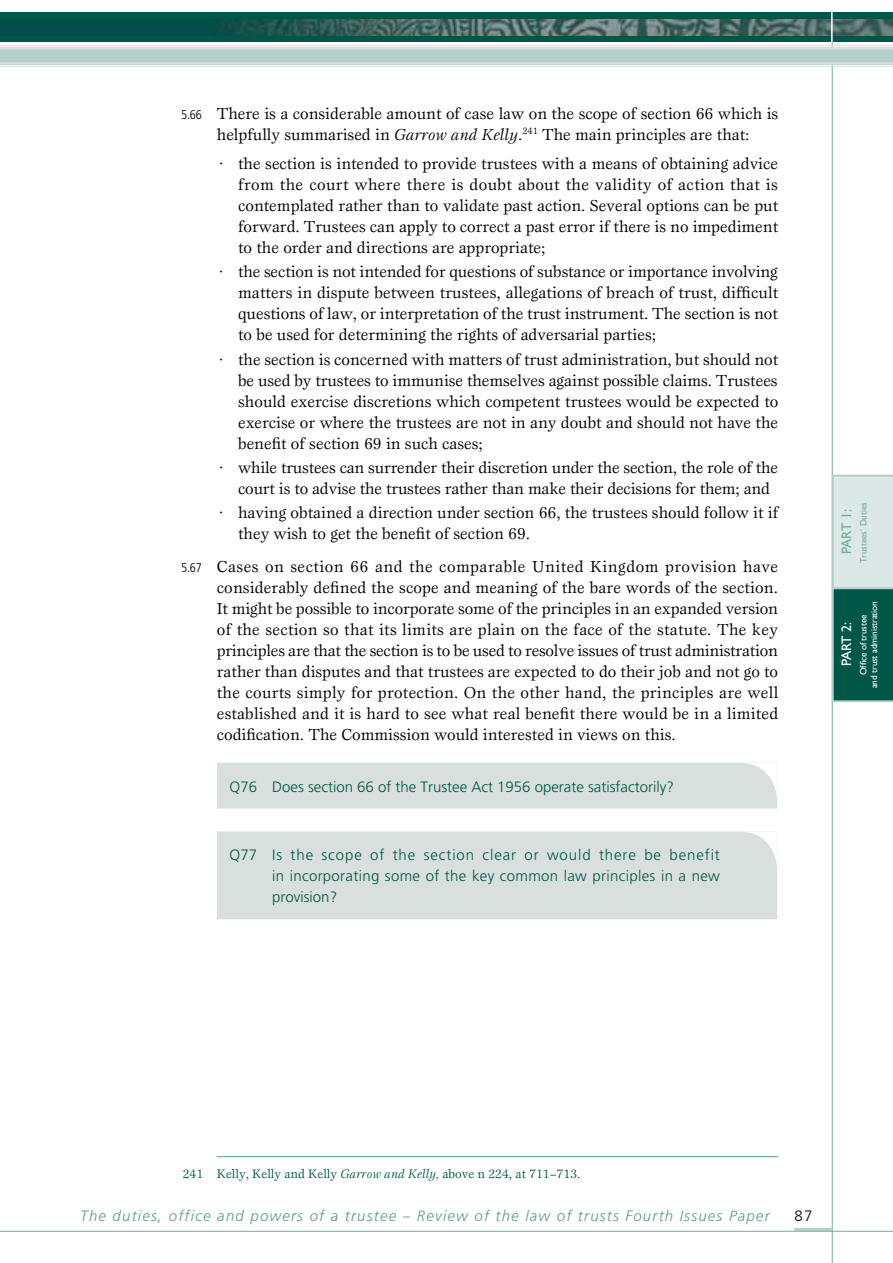
<style>
.page{position:relative;width:893px;height:1263px;background:#fff}
.page>*{position:absolute;margin:0;border:0;box-sizing:border-box;transform-origin:0 0}
.t1{font:16.5px/21px "Esprit Maori";color:#000;text-align:justify}
.t2{font:300 15px/21px "Frutiger Maori";color:#005747;text-align:justify}
.t3{font:italic 300 15px "Frutiger Maori";letter-spacing:.08em;color:#5c9a90}
.t4{font:300 15px "Frutiger";color:#000}
.t5{font:13.8px "Gill Sans";color:#78aaa3}
.t6{font:13.8px "Gill Sans";color:#fff}
.t7{font:12.75px "Esprit Maori";color:#005747}
.t8{font:9.15px/10.6px "Gill Sans";letter-spacing:-.01em;color:#fff;text-align:center}
.t9{font:9.15px "Gill Sans";color:#78aaa3}
.s1{font-family:"Frutiger";font-weight:300;font-stretch:condensed;font-size:12.75px}
.s2{font-style:italic}
.s3{color:#005847}
</style>
<div class="page">
<hr style="left:832px;top:42px;width:1px;height:1221px;background:#78aaa3">
<div style="left:0;top:12px;width:893px;height:30px;background:#005747"></div>
<svg style="left:0;top:45px;width:893px;height:22px;background:#c4dad5"></svg>
<img style="left:213px;top:19px;width:680px;height:16px">
<hr style="left:831px;top:9px;width:2px;height:33px;background:#fff">
<div style="left:217px;top:763px;width:560px;height:45px;background:#d9dfdd"></div>
<div style="left:217px;top:831px;width:560px;height:88px;background:#d9dfdd"></div>
<svg style="left:739px;top:831px;width:38px;height:39px"></svg>
<hr style="left:217px;top:1156px;width:561px;height:1px;background:#5c9a90">
<hr style="left:794px;top:1228px;width:38px;height:3px;background:#b4d0ca">
<hr style="left:0;top:1231px;width:893px;height:1px;background:#78aaa3">
<svg style="left:831px;top:474px;width:62px;height:229px;background:#73a39a"></svg>
<p class="t1" style="left:181px;top:102px;width:598px;text-align:center"><span class="s1">5.66</span> There is a considerable amount of case law on the scope of section 66 which is helpfully summarised in <span class="s2">Garrow and Kelly</span>.<sup>241</sup> The main principles are that:</p>
<p class="t1" style="left:238px;top:153px;width:542px;text-indent:-21px">· the section is intended to provide trustees with a means of obtaining advice from the court where there is doubt about the validity of action that is contemplated rather than to validate past action. Several options can be put forward. Trustees can apply to correct a past error if there is no impediment to the order and directions are appropriate;</p>
<p class="t1" style="left:238px;top:261px;width:542px;text-indent:-21px">· the section is not intended for questions of substance or importance involving matters in dispute between trustees, allegations of breach of trust, difficult questions of law, or interpretation of the trust instrument. The section is not to be used for determining the rights of adversarial parties;</p>
<p class="t1" style="left:238px;top:348px;width:542px;text-indent:-21px">· the section is concerned with matters of trust administration, but should not be used by trustees to immunise themselves against possible claims. Trustees should exercise discretions which competent trustees would be expected to exercise or where the trustees are not in any doubt and should not have the benefit of section 69 in such cases;</p>
<p class="t1" style="left:238px;top:457px;width:541px;text-indent:-21px">· while trustees can surrender their discretion under the section, the role of the court is to advise the trustees rather than make their decisions for them; and</p>
<p class="t1" style="left:238px;top:502px;width:541px;text-indent:-21px">· having obtained a direction under section 66, the trustees should follow it if they wish to get the benefit of section 69.</p>
<p class="t1" style="left:217px;top:555px;width:563px;text-indent:-36px"><span class="s1">5.67</span> Cases on section 66 and the comparable United Kingdom provision have considerably defined the scope and meaning of the bare words of the section.<br>It might be possible to incorporate some of the principles in an expanded version of the section so that its limits are plain on the face of the statute. The key principles are that the section is to be used to resolve issues of trust administration rather than disputes and that trustees are expected to do their job and not go to the courts simply for protection. On the other hand, the principles are well established and it is hard to see what real benefit there would be in a limited codification. The Commission would interested in views on this.</p>
<p class="t2" style="left:230px;top:776px;width:446px">Q76 Does section 66 of the Trustee Act 1956 operate satisfactorily?</p>
<p class="t2" style="left:272px;top:844px;width:449px;text-indent:-43px">Q77 Is the scope of the section clear or would there be benefit in incorporating some of the key common law principles in a new provision?</p>
<p class="t5" style="left:838px;top:554px;width:46px;rotate:-90deg">part 1:</p>
<p class="t9" style="left:858px;top:562px;width:62px;rotate:-90deg">Trustees’ Duties</p>
<p class="t6" style="left:838px;top:666px;width:46px;rotate:-90deg">part 2:</p>
<p class="t8" style="left:858px;top:688px;width:89px;rotate:-90deg">Office of trustee<br>and trust administration</p>
<p class="t7" style="left:183px;top:1166px;width:399px"><span class="s3">241</span> Kelly, Kelly and Kelly <span class="s2">Garrow and Kelly,</span> above n 224, at 711–713.</p>
<p class="t3" style="left:80px;top:1207px;width:691px">The duties, office and powers of a trustee – Review of the law of trusts Fourth Issues Paper</p>
<p class="t4" style="left:794px;top:1207px;width:20px">87</p>
</div>
